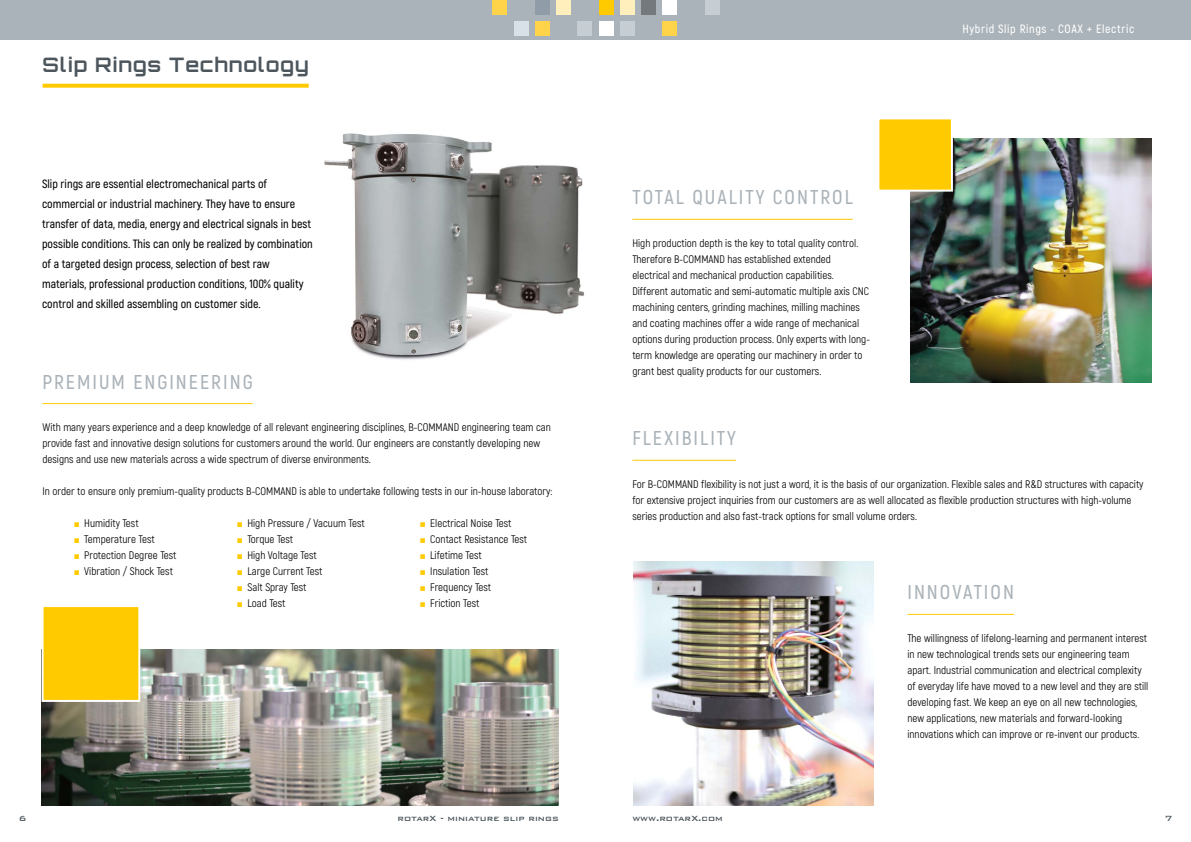
<style>
.page{position:relative;width:1191px;height:842px;background:#fff}
.page>*{position:absolute;margin:0;border:0;box-sizing:border-box;transform-origin:0 0}
.t1{font:600 20px "Akrobat";letter-spacing:.1em;color:#aab3b9}
.t2{font:700 20px "Orbitron";letter-spacing:.05em;color:#4c565c}
.t3{font:600 12px/20px "Akrobat";color:#000}
.t4{font:600 12px "Akrobat";letter-spacing:.05em;color:#fff}
.t5{font:11px/16px "Akrobat";color:#000}
.t6{font:500 10px "Bank Gothic BT";color:#4c565c}
.s1{font-family:"Franklin Gothic";font-weight:500;font-size:10px;color:#ffca00}
</style>
<div class="page">
<div style="left:0;top:0;width:1191px;height:40px;background:#aab3b9"></div>
<div style="left:705px;top:0;width:14px;height:14px;background:#c6ced3"></div>
<div style="left:663px;top:0;width:14px;height:14px;background:#fff"></div>
<div style="left:641px;top:0;width:15px;height:14px;background:#73797c"></div>
<div style="left:620px;top:0;width:14px;height:14px;background:#ffefbd"></div>
<div style="left:599px;top:0;width:14px;height:14px;background:#ffca00"></div>
<div style="left:663px;top:21px;width:14px;height:14px;background:#ffd44a"></div>
<div style="left:620px;top:21px;width:14px;height:14px;background:#c6ced3"></div>
<div style="left:599px;top:21px;width:14px;height:14px;background:#fff"></div>
<div style="left:493px;top:0;width:14px;height:14px;background:#ffd44a"></div>
<div style="left:535px;top:0;width:14px;height:14px;background:#909ca7"></div>
<div style="left:556px;top:0;width:14px;height:14px;background:#ffefbd"></div>
<div style="left:514px;top:21px;width:14px;height:14px;background:#d8e1e8"></div>
<div style="left:535px;top:21px;width:14px;height:14px;background:#ffd44a"></div>
<div style="left:578px;top:21px;width:14px;height:14px;background:#c6ced3"></div>
<svg style="left:43px;top:84px;width:266px;height:4px"></svg>
<img style="left:633px;top:561px;width:240px;height:244px">
<img style="left:324px;top:133px;width:260px;height:227px">
<hr style="left:632px;top:460px;width:104px;height:1px;background:#ffca00">
<hr style="left:43px;top:403px;width:210px;height:1px;background:#ffca00">
<img style="left:910px;top:139px;width:241px;height:244px">
<hr style="left:907px;top:614px;width:107px;height:1px;background:#ffca00">
<hr style="left:632px;top:219px;width:221px;height:1px;background:#ffca00">
<svg style="left:879px;top:119px;width:75px;height:74px;background:#faca14"></svg>
<img style="left:41px;top:650px;width:517px;height:156px">
<svg style="left:41px;top:607px;width:100px;height:96px;background:#fccb12"></svg>
<h1 class="t2" style="left:43px;top:52px;width:268px">Slip Rings Technology</h1>
<p class="t3" style="left:42px;top:174px;width:272px">Slip rings are essential electromechanical parts of commercial or industrial machinery. They have to ensure transfer of data, media, energy and electrical signals in best possible conditions. This can only be realized by combination of a targeted design process, selection of best raw materials, professional production conditions, 100% quality control and skilled assembling on customer side.</p>
<h1 class="t1" style="left:43px;top:369px;width:212px">PREMIUM ENGINEERING</h1>
<p class="t5" style="left:43px;top:419px;width:510px">With many years experience and a deep knowledge of all relevant engineering disciplines, B-COMMAND engineering team can provide fast and innovative design solutions for customers around the world. Our engineers are constantly developing new designs and use new materials across a wide spectrum of diverse environments.</p>
<p class="t5" style="left:43px;top:483px;width:511px">In order to ensure only premium-quality products B-COMMAND is able to undertake following tests in our in-house laboratory:</p>
<p class="t5" style="left:74px;top:515px;width:66px"><span class="s1">■</span> Humidity Test</p>
<p class="t5" style="left:74px;top:531px;width:82px"><span class="s1">■</span> Temperature Test</p>
<p class="t5" style="left:74px;top:547px;width:104px"><span class="s1">■</span> Protection Degree Test</p>
<p class="t5" style="left:74px;top:563px;width:101px"><span class="s1">■</span> Vibration / Shock Test</p>
<p class="t5" style="left:237px;top:515px;width:129px"><span class="s1">■</span> High Pressure / Vacuum Test</p>
<p class="t5" style="left:237px;top:531px;width:58px"><span class="s1">■</span> Torque Test</p>
<p class="t5" style="left:237px;top:547px;width:81px"><span class="s1">■</span> High Voltage Test</p>
<p class="t5" style="left:237px;top:563px;width:87px"><span class="s1">■</span> Large Current Test</p>
<p class="t5" style="left:237px;top:579px;width:71px"><span class="s1">■</span> Salt Spray Test</p>
<p class="t5" style="left:237px;top:595px;width:50px"><span class="s1">■</span> Load Test</p>
<p class="t5" style="left:420px;top:515px;width:93px"><span class="s1">■</span> Electrical Noise Test</p>
<p class="t5" style="left:420px;top:531px;width:109px"><span class="s1">■</span> Contact Resistance Test</p>
<p class="t5" style="left:420px;top:547px;width:64px"><span class="s1">■</span> Lifetime Test</p>
<p class="t5" style="left:420px;top:563px;width:70px"><span class="s1">■</span> Insulation Test</p>
<p class="t5" style="left:420px;top:579px;width:73px"><span class="s1">■</span> Frequency Test</p>
<p class="t5" style="left:420px;top:595px;width:61px"><span class="s1">■</span> Friction Test</p>
<h1 class="t1" style="left:632px;top:185px;width:222px">TOTAL QUALITY CONTROL</h1>
<p class="t5" style="left:632px;top:235px;width:239px">High production depth is the key to total quality control.<br>Therefore B-COMMAND has established extended electrical and mechanical production capabilities.<br>Different automatic and semi-automatic multiple axis CNC machining centers, grinding machines, milling machines and coating machines offer a wide range of mechanical options during production process. Only experts with long&shy;term knowledge are operating our machinery in order to grant best quality products for our customers.</p>
<p class="t4" style="left:962px;top:21px;width:173px">Hybrid Slip Rings - COAX + Electric</p>
<h1 class="t1" style="left:632px;top:426px;width:105px">FLEXIBILITY</h1>
<p class="t5" style="left:632px;top:476px;width:512px">For B-COMMAND flexibility is not just a word, it is the basis of our organization. Flexible sales and R&amp;D structures with capacity for extensive project inquiries from our customers are as well allocated as flexible production structures with high-volume series production and also fast-track options for small volume orders.</p>
<h1 class="t1" style="left:907px;top:580px;width:108px">INNOVATION</h1>
<p class="t5" style="left:907px;top:630px;width:242px">The willingness of lifelong-learning and permanent interest in new technological trends sets our engineering team apart. Industrial communication and electrical complexity of everyday life have moved to a new level and they are still developing fast. We keep an eye on all new technologies, new applications, new materials and forward-looking innovations which can improve or re-invent our products.</p>
<p class="t6" style="left:19px;top:813px;width:9px">6</p>
<p class="t6" style="left:397px;top:812px;width:163px">rotarX - miniature slip rings</p>
<p class="t6" style="left:632px;top:812px;width:92px">www.rotarX.com</p>
<p class="t6" style="left:1164px;top:813px;width:9px">7</p>
</div>
